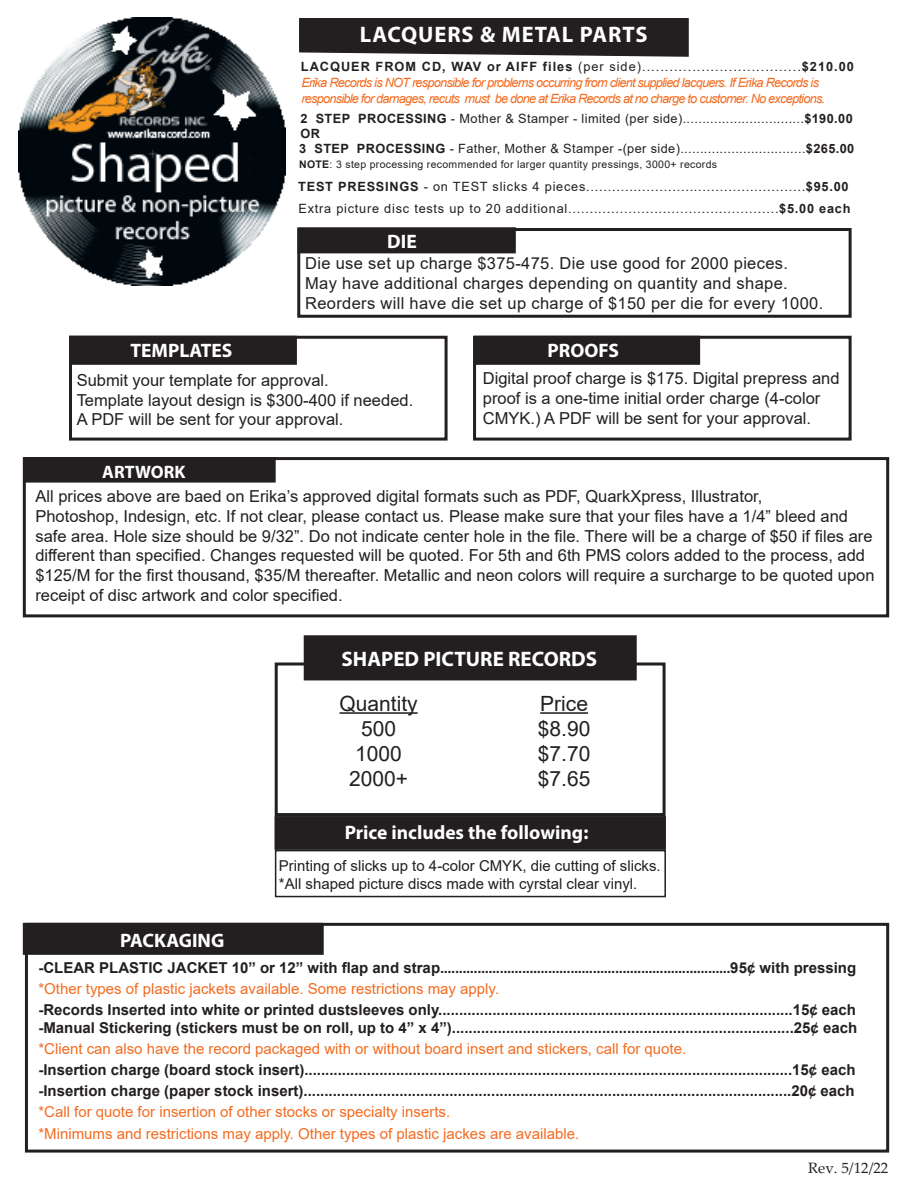
<style>
.page{position:relative;width:918px;height:1188px;background:#fff}
.page>*{position:absolute;margin:0;border:0;box-sizing:border-box;transform-origin:0 0}
.t1{font:700 22.5px "Myriad Pro";letter-spacing:.04em;color:#fff}
.t2{font:21px "Arial";color:#231f20}
.t3{font:700 21px "Myriad Pro";color:#fff}
.t4{font:700 19.5px "Myriad Pro";color:#fff}
.t5{font:700 18px "Myriad Pro";color:#fff}
.t6{font:16.5px/19.8px "Arial";color:#231f20}
.t7{font:16.5px "Arial";letter-spacing:.02em;color:#231f20}
.t8{font:700 15px "Arial";color:#231f20}
.t9{font:15px "Arial";color:#f36c21}
.t10{font:15px "Arial";color:#231f20}
.t11{font:15px "Palatino Linotype";color:#231f20}
.t12{font:12.75px "Arial";letter-spacing:.06em;color:#231f20}
.t13{font:italic 12.75px/15.3px "Arial";letter-spacing:-.06em;color:#f36c21}
.t14{font:12.75px "Arial";letter-spacing:.03em;color:#231f20}
.t15{font:700 12.75px "Arial";color:#231f20}
.t16{font:10.5px "Arial";letter-spacing:.03em;color:#231f20}
.s1{font-weight:700}
</style>
<div class="page">
<div style="left:25px;top:923px;width:864px;height:230px;border:3px solid #231f20"></div>
<div style="left:299px;top:229px;width:215px;height:23px;background:#231f20"></div>
<div style="left:298px;top:227px;width:218px;height:26px;border:3px solid #231f20"></div>
<div style="left:304px;top:636px;width:332px;height:44px;background:#231f20"></div>
<div style="left:304px;top:635px;width:333px;height:45px;border:2px solid #231f20"></div>
<hr style="left:339px;top:712px;width:79px;height:2px;background:#231f20">
<hr style="left:540px;top:712px;width:48px;height:2px;background:#231f20">
<div style="left:275px;top:663px;width:391px;height:153px;border:3px solid #231f20"></div>
<div style="left:24px;top:924px;width:299px;height:30px;background:#231f20"></div>
<div style="left:23px;top:923px;width:301px;height:32px;border:2px solid #231f20"></div>
<img style="left:18px;top:18px;width:267px;height:267px">
<div style="left:70px;top:337px;width:225px;height:26px;background:#231f20"></div>
<div style="left:69px;top:336px;width:228px;height:29px;border:3px solid #231f20"></div>
<div style="left:475px;top:337px;width:224px;height:26px;background:#231f20"></div>
<div style="left:474px;top:336px;width:226px;height:29px;border:3px solid #231f20"></div>
<div style="left:276px;top:818px;width:388px;height:30px;background:#231f20"></div>
<div style="left:275px;top:816px;width:391px;height:34px;border:3px solid #231f20"></div>
<div style="left:275px;top:850px;width:391px;height:47px;border:2px solid #231f20"></div>
<div style="left:26px;top:459px;width:248px;height:22px;background:#231f20"></div>
<div style="left:25px;top:457px;width:251px;height:26px;border:3px solid #231f20"></div>
<svg style="left:299px;top:18px;width:390px;height:39px;background:#302c2d"></svg>
<div style="left:297px;top:228px;width:555px;height:90px;border:3px solid #231f20"></div>
<div style="left:473px;top:336px;width:379px;height:105px;border:3px solid #231f20"></div>
<div style="left:69px;top:336px;width:379px;height:105px;border:3px solid #231f20"></div>
<div style="left:23px;top:457px;width:866px;height:160px;border:3px solid #231f20"></div>
<p class="t1" style="left:360px;top:20px;width:289px">LACQUERS &amp; METAL PARTS</p>
<p class="t12" style="left:301px;top:58px;width:555px"><span class="s1">LACQUER FROM CD, WAV or AIFF files</span> (per side)...................................<span class="s1">$210.00</span></p>
<p class="t13" style="left:301px;top:75px;width:525px">Erika Records is NOT responsible for problems occurring from client supplied lacquers. If Erika Records is responsible for damages, recuts must be done at Erika Records at no charge to customer. No exceptions.</p>
<p class="t14" style="left:300px;top:109px;width:554px"><span class="s1">2 STEP PROCESSING</span> - Mother &amp; Stamper - limited (per side)...............................<span class="s1">$190.00</span></p>
<p class="t15" style="left:300px;top:125px;width:21px">OR</p>
<p class="t14" style="left:299px;top:140px;width:557px"><span class="s1">3 STEP PROCESSING</span> - Father, Mother &amp; Stamper -(per side)................................<span class="s1">$265.00</span></p>
<p class="t16" style="left:299px;top:158px;width:419px"><span class="s1">NOTE</span>: 3 step processing recommended for larger quantity pressings, 3000+ records</p>
<p class="t12" style="left:299px;top:200px;width:554px">Extra picture disc tests up to 20 additional.................................................<span class="s1">$5.00 each</span></p>
<p class="t12" style="left:298px;top:178px;width:552px"><span class="s1">TEST PRESSINGS</span> - on TEST slicks 4 pieces...................................................<span class="s1">$95.00</span></p>
<p class="t4" style="left:387px;top:229px;width:31px">DIE</p>
<p class="t7" style="left:305px;top:252px;width:484px">Die use set up charge $375-475. Die use good for 2000 pieces.</p>
<p class="t7" style="left:305px;top:272px;width:484px">May have additional charges depending on quantity and shape.</p>
<p class="t7" style="left:305px;top:292px;width:520px">Reorders will have die set up charge of $150 per die for every 1000.</p>
<p class="t4" style="left:131px;top:338px;width:103px">TEMPLATES</p>
<p class="t4" style="left:548px;top:338px;width:73px">PROOFS</p>
<p class="t6" style="left:77px;top:370px;width:254px">Submit your template for approval.</p>
<p class="t6" style="left:77px;top:390px;width:338px">Template layout design is $300-400 if needed.<br>A PDF will be sent for your approval.</p>
<p class="t5" style="left:102px;top:460px;width:85px">ARTWORK</p>
<p class="t6" style="left:483px;top:369px;width:358px">Digital proof charge is $175. Digital prepress and proof is a one-time initial order charge (4-color<br>CMYK.) A PDF will be sent for your approval.</p>
<p class="t6" style="left:35px;top:486px;width:728px">All prices above are baed on Erika’s approved digital formats such as PDF, QuarkXpress, Illustrator,</p>
<p class="t6" style="left:35px;top:506px;width:841px">Photoshop, Indesign, etc. If not clear, please contact us. Please make sure that your files have a 1/4” bleed and safe area. Hole size should be 9/32”. Do not indicate center hole in the file. There will be a charge of $50 if files are different than specified. Changes requested will be quoted. For 5th and 6th PMS colors added to the process, add $125/M for the first thousand, $35/M thereafter. Metallic and neon colors will require a surcharge to be quoted upon receipt of disc artwork and color specified.</p>
<p class="t3" style="left:342px;top:645px;width:257px">SHAPED PICTURE RECORDS</p>
<p class="t2" style="left:339px;top:689px;width:80px">Quantity</p>
<p class="t2" style="left:361px;top:714px;width:37px">500</p>
<p class="t2" style="left:355px;top:739px;width:48px">1000</p>
<p class="t2" style="left:349px;top:765px;width:60px">2000+</p>
<p class="t2" style="left:540px;top:689px;width:49px">Price</p>
<p class="t2" style="left:538px;top:714px;width:54px">$8.90</p>
<p class="t2" style="left:538px;top:739px;width:54px">$7.70</p>
<p class="t2" style="left:538px;top:765px;width:54px">$7.65</p>
<p class="t4" style="left:345px;top:820px;width:245px">Price includes the following:</p>
<p class="t10" style="left:279px;top:855px;width:383px">Printing of slicks up to 4-color CMYK, die cutting of slicks.</p>
<p class="t10" style="left:279px;top:873px;width:360px">*All shaped picture discs made with cyrstal clear vinyl.</p>
<p class="t4" style="left:120px;top:927px;width:106px">PACKAGING</p>
<p class="t8" style="left:38px;top:957px;width:819px">-CLEAR PLASTIC JACKET 10” or 12” with flap and strap..............................................................................95¢ with pressing</p>
<p class="t9" style="left:38px;top:979px;width:462px">*Other types of plastic jackets available. Some restrictions may apply.</p>
<p class="t8" style="left:38px;top:999px;width:819px">-Records Inserted into white or printed dustsleeves only.....................................................................................15¢ each</p>
<p class="t8" style="left:38px;top:1017px;width:820px">-Manual Stickering (stickers must be on roll, up to 4” x 4”)..................................................................................25¢ each</p>
<p class="t9" style="left:38px;top:1039px;width:649px">*Client can also have the record packaged with or without board insert and stickers, call for quote.</p>
<p class="t8" style="left:38px;top:1059px;width:819px">-Insertion charge (board stock insert).....................................................................................................................15¢ each</p>
<p class="t8" style="left:38px;top:1080px;width:818px">-Insertion charge (paper stock insert).....................................................................................................................20¢ each</p>
<p class="t9" style="left:38px;top:1102px;width:413px">*Call for quote for insertion of other stocks or specialty inserts.</p>
<p class="t9" style="left:38px;top:1123px;width:542px">*Minimums and restrictions may apply. Other types of plastic jackes are available.</p>
<p class="t11" style="left:808px;top:1158px;width:82px">Rev. 5/12/22</p>
</div>
